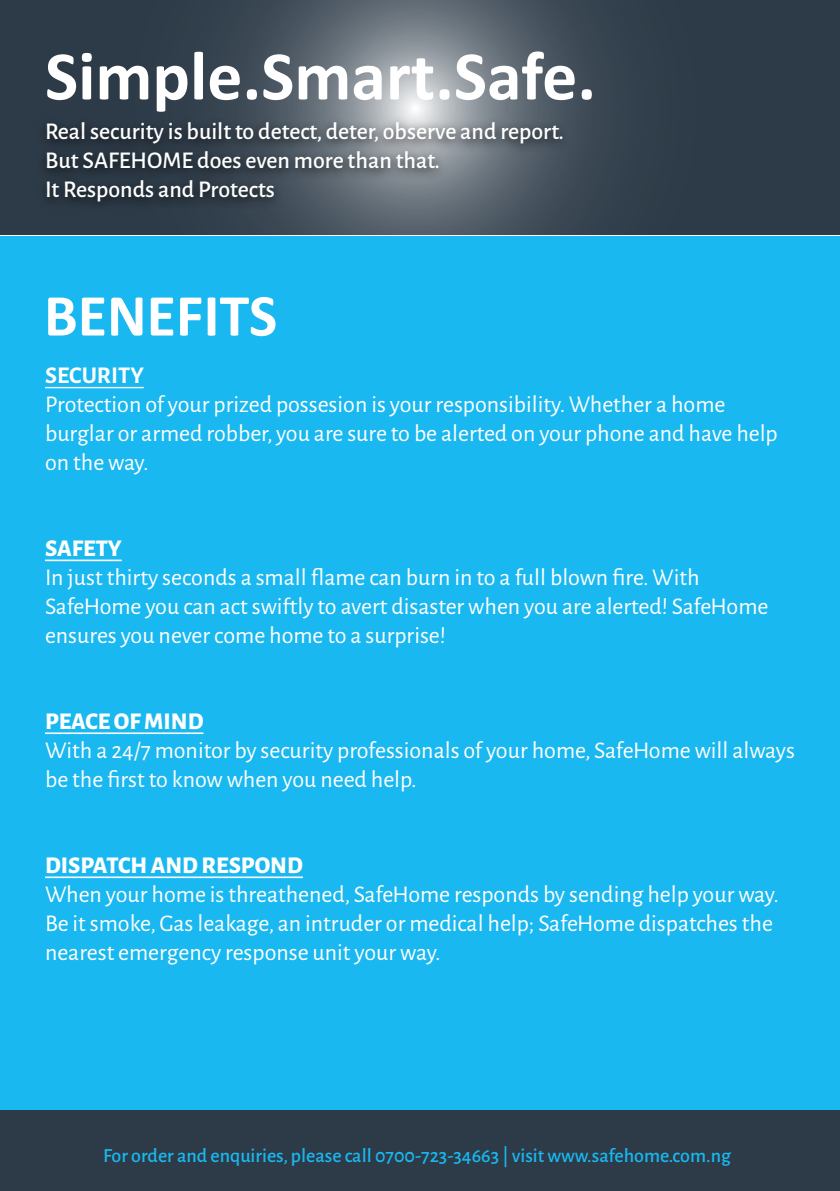
<style>
.page{position:relative;width:840px;height:1191px;background:#fff}
.page>*{position:absolute;margin:0;border:0;box-sizing:border-box;transform-origin:0 0}
.t1{font:700 70px "Calibri";color:#fff}
.t2{font:700 60px "Calibri";color:#fff}
.t3{font:24px/28.8px "Alegreya Sans";color:#fff}
.t4{font:500 24px/28.8px "Alegreya Sans";color:#fff}
.t5{font:800 24px "Alegreya Sans";color:#fff}
.t6{font:700 24px "Alegreya Sans";color:#fff}
.t7{font:500 20px "Alegreya Sans";color:#19b8f0}
</style>
<div class="page">
<div style="left:0;top:236px;width:839px;height:906px;background:#19b8f0"></div>
<svg style="left:0;top:0;width:839px;height:234px;background:#404d59"></svg>
<div style="left:0;top:1110px;width:839px;height:81px;background:#2d3b48"></div>
<div style="left:37px;top:115px;width:535px;height:99px;background:#000;opacity:.75"></div>
<hr style="left:45px;top:387px;width:99px;height:1px;background:#fff">
<hr style="left:45px;top:559px;width:77px;height:2px;background:#fff">
<hr style="left:45px;top:732px;width:158px;height:2px;background:#fff">
<hr style="left:45px;top:876px;width:258px;height:2px;background:#fff">
<h1 class="t1" style="left:45px;top:31px;width:552px">Simple.Smart.Safe.</h1>
<p class="t4" style="left:45px;top:116px;width:520px">Real security is built to detect, deter, observe and report.<br>But SAFEHOME does even more than that.<br>It Responds and Protects</p>
<h2 class="t2" style="left:44px;top:277px;width:235px">BENEFITS</h2>
<p class="t6" style="left:45px;top:358px;width:100px">SECURITY</p>
<p class="t3" style="left:45px;top:389px;width:733px">Protection of your prized possesion is your responsibility. Whether a home burglar or armed robber, you are sure to be alerted on your phone and have help on the way.</p>
<p class="t5" style="left:45px;top:530px;width:78px">SAFETY</p>
<p class="t3" style="left:45px;top:562px;width:724px">In just thirty seconds a small flame can burn in to a full blown fire. With<br>SafeHome you can act swiftly to avert disaster when you are alerted! SafeHome ensures you never come home to a surprise!</p>
<p class="t5" style="left:45px;top:703px;width:160px">PEACE OF MIND</p>
<p class="t3" style="left:45px;top:734px;width:751px">With a 24/7 monitor by security professionals of your home, SafeHome will always be the first to know when you need help.</p>
<p class="t5" style="left:45px;top:847px;width:259px">DISPATCH AND RESPOND</p>
<p class="t3" style="left:45px;top:878px;width:735px">When your home is threathened, SafeHome responds by sending help your way.<br>Be it smoke, Gas leakage, an intruder or medical help; SafeHome dispatches the nearest emergency response unit your way.</p>
<p class="t7" style="left:103px;top:1141px;width:628px">For order and enquiries, please call 0700-723-34663 | visit www.safehome.com.ng</p>
</div>
